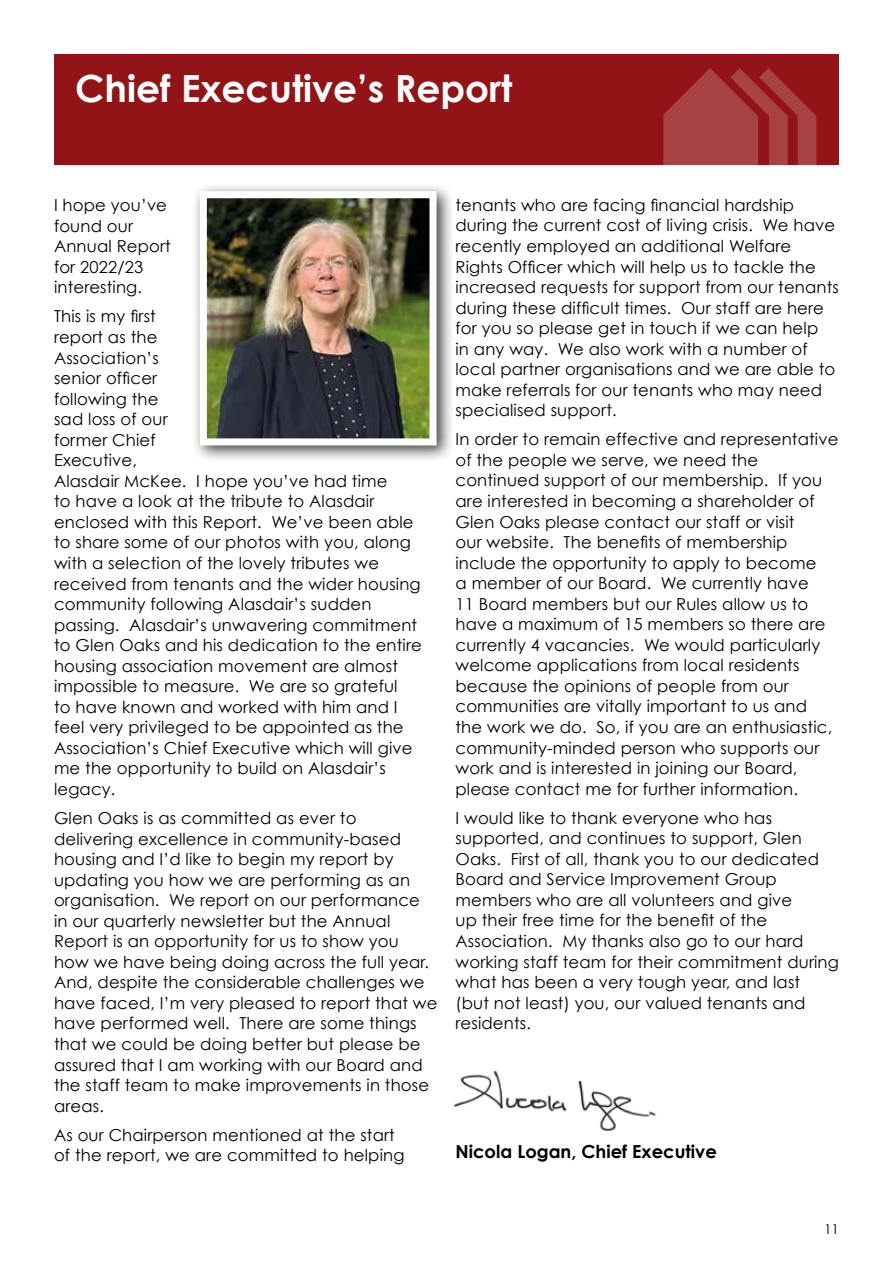
<style>
.page{position:relative;width:893px;height:1263px;background:#fff}
.page>*{position:absolute;margin:0;border:0;box-sizing:border-box;transform-origin:0 0}
.t1{font:700 37.5px "Century Gothic";color:#fff}
.t2{font:700 18px "Century Gothic";color:#000}
.t3{font:16.5px/20.5px "Century Gothic";letter-spacing:.01em;color:#000}
.t4{font:13.5px "Century Gothic";color:#000}
</style>
<div class="page">
<div style="left:54px;top:54px;width:785px;height:111px;background:#921416"></div>
<svg style="left:663px;top:68px;width:153px;height:97px"></svg>
<div style="left:192px;top:183px;width:263px;height:280px;background:#000;opacity:.75"></div>
<img style="left:208px;top:199px;width:221px;height:238px">
<div style="left:200px;top:191px;width:237px;height:254px;border:7px solid #fff"></div>
<img style="left:454px;top:1070px;width:202px;height:61px">
<h1 class="t1" style="left:75px;top:65px;width:439px">Chief Executive’s Report</h1>
<p class="t3" style="left:54px;top:195px;width:118px">I hope you’ve found our<br>Annual Report for 2022/23 interesting.</p>
<p class="t3" style="left:54px;top:306px;width:369px">This is my first<br>report as the<br>Association’s<br>senior officer<br>following the<br>sad loss of our<br>former Chief<br>Executive,<br>Alasdair McKee. I hope you’ve had time<br>to have a look at the tribute to Alasdair enclosed with this Report. We’ve been able to share some of our photos with you, along with a selection of the lovely tributes we received from tenants and the wider housing community following Alasdair’s sudden passing. Alasdair’s unwavering commitment to Glen Oaks and his dedication to the entire housing association movement are almost impossible to measure. We are so grateful<br>to have known and worked with him and I feel very privileged to be appointed as the<br>Association’s Chief Executive which will give me the opportunity to build on Alasdair’s legacy.</p>
<p class="t3" style="left:54px;top:807px;width:385px">Glen Oaks is as committed as ever to delivering excellence in community-based housing and I’d like to begin my report by updating you how we are performing as an organisation. We report on our performance in our quarterly newsletter but the Annual Report is an opportunity for us to show you how we have being doing across the full year.<br>And, despite the considerable challenges we have faced, I’m very pleased to report that we have performed well. There are some things that we could be doing better but please be assured that I am working with our Board and the staff team to make improvements in those areas.</p>
<p class="t3" style="left:54px;top:1124px;width:352px">As our Chairperson mentioned at the start of the report, we are committed to helping</p>
<p class="t3" style="left:455px;top:194px;width:385px">tenants who are facing financial hardship during the current cost of living crisis. We have recently employed an additional Welfare Rights Officer which will help us to tackle the increased requests for support from our tenants during these difficult times. Our staff are here for you so please get in touch if we can help<br>in any way. We also work with a number of local partner organisations and we are able to make referrals for our tenants who may need specialised support.</p>
<p class="t3" style="left:455px;top:429px;width:384px">In order to remain effective and representative of the people we serve, we need the continued support of our membership. If you are interested in becoming a shareholder of Glen Oaks please contact our staff or visit<br>our website. The benefits of membership include the opportunity to apply to become<br>a member of our Board. We currently have<br>11 Board members but our Rules allow us to have a maximum of 15 members so there are currently 4 vacancies. We would particularly welcome applications from local residents because the opinions of people from our communities are vitally important to us and<br>the work we do. So, if you are an enthusiastic, community-minded person who supports our work and is interested in joining our Board, please contact me for further information.</p>
<p class="t3" style="left:455px;top:807px;width:385px">I would like to thank everyone who has supported, and continues to support, Glen Oaks. First of all, thank you to our dedicated Board and Service Improvement Group members who are all volunteers and give<br>up their free time for the benefit of the Association. My thanks also go to our hard working staff team for their commitment during what has been a very tough year, and last<br>(but not least) you, our valued tenants and residents.</p>
<p class="t2" style="left:455px;top:1140px;width:263px">Nicola Logan, Chief Executive</p>
<p class="t4" style="left:824px;top:1221px;width:16px">11</p>
</div>
